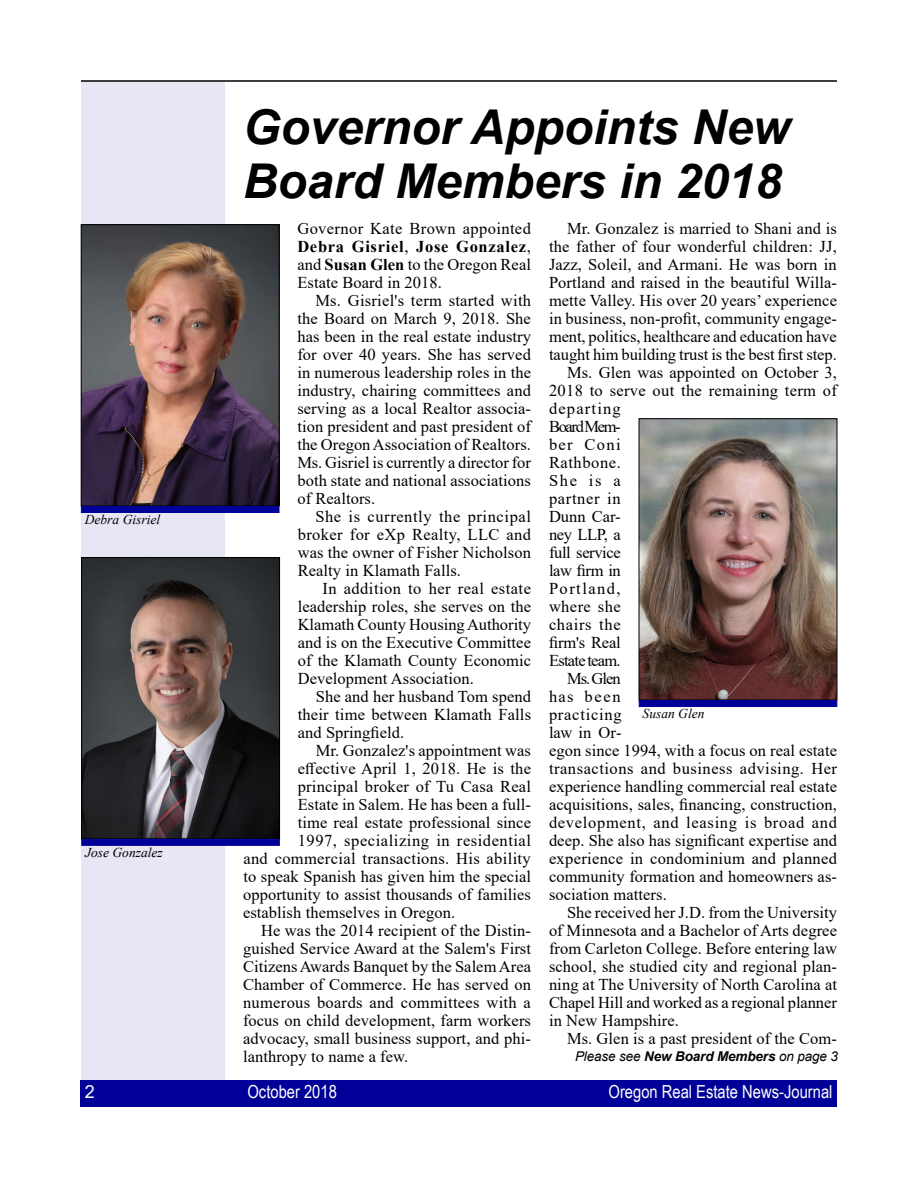
<style>
.page{position:relative;width:918px;height:1188px;background:#fff}
.page>*{position:absolute;margin:0;border:0;box-sizing:border-box;transform-origin:0 0}
.t1{font:italic 700 48px/54px "Arial";color:#000}
.t2{font:18px "Arial Narrow";color:#fff}
.t3{font:18px "Arial";color:#fff}
.t4{font:16.5px/18px "Times New Roman";letter-spacing:.005em;color:#000;text-align:justify}
.t5{font:16.5px "Times New Roman";letter-spacing:.03em;color:#000}
.t6{font:16.5px "Times New Roman";letter-spacing:.04em;color:#000}
.t7{font:16.5px "Times New Roman";letter-spacing:-.02em;color:#000}
.t8{font:16.5px "Times New Roman";letter-spacing:-.045em;color:#000}
.t9{font:16.5px "Times New Roman";letter-spacing:.045em;color:#000}
.t10{font:16.5px "Times New Roman";letter-spacing:.07em;color:#000}
.t11{font:16.5px "Times New Roman";letter-spacing:-.08em;color:#000}
.t12{font:16.5px "Times New Roman";letter-spacing:.035em;color:#000}
.t13{font:16.5px "Times New Roman";letter-spacing:.09em;color:#000}
.t14{font:16.5px "Times New Roman";letter-spacing:.025em;color:#000}
.t15{font:italic 13.5px "Times New Roman";color:#000}
.t16{font:italic 13.5px "Arial";letter-spacing:-.01em;color:#000}
.s1{font-weight:700}
</style>
<div class="page">
<div style="left:81px;top:81px;width:144px;height:1026px;background:#e6e6f5"></div>
<div style="left:80px;top:1080px;width:757px;height:27px;background:#009"></div>
<hr style="left:81px;top:80px;width:756px;height:2px;background:#000">
<img style="left:83px;top:227px;width:194px;height:277px">
<div style="left:81px;top:225px;width:198px;height:281px;border:1px solid #000"></div>
<div style="left:81px;top:506px;width:198px;height:7px;background:#009"></div>
<img style="left:83px;top:559px;width:195px;height:278px">
<div style="left:81px;top:557px;width:199px;height:282px;border:1px solid #000"></div>
<div style="left:81px;top:839px;width:199px;height:7px;background:#009;border:1px solid #009"></div>
<img style="left:641px;top:421px;width:194px;height:277px">
<div style="left:639px;top:419px;width:198px;height:281px;border:1px solid #000"></div>
<div style="left:639px;top:700px;width:198px;height:7px;background:#009"></div>
<p class="t15" style="left:85px;top:510px;width:77px">Debra Gisriel</p>
<p class="t15" style="left:85px;top:843px;width:79px">Jose Gonzalez</p>
<h1 class="t1" style="left:243px;top:102px;width:549px">Governor Appoints New<br>Board Members in 2018</h1>
<p class="t4" style="left:297px;top:219px;width:235px">Governor Kate Brown appointed <span class="s1">Debra Gisriel</span>, <span class="s1">Jose Gonzalez</span>, and <span class="s1">Susan Glen</span> to the Oregon Real Estate Board in 2018.</p>
<p class="t4" style="left:297px;top:291px;width:235px;text-indent:18px">Ms. Gisriel's term started with the Board on March 9, 2018. She has been in the real estate industry for over 40 years. She has served in numerous leadership roles in the industry, chairing committees and serving as a local Realtor associa&shy;tion president and past president of the Oregon Association of Realtors.<br>Ms. Gisriel is currently a director for both state and national associations of Realtors.</p>
<p class="t4" style="left:298px;top:507px;width:235px;text-indent:18px">She is currently the principal broker for eXp Realty, LLC and was the owner of Fisher Nicholson Realty in Klamath Falls.</p>
<p class="t4" style="left:298px;top:579px;width:235px;text-indent:25px">In addition to her real estate leadership roles, she serves on the Klamath County Housing Authority and is on the Executive Committee of the Klamath County Economic Development Association.</p>
<p class="t4" style="left:298px;top:687px;width:235px;text-indent:18px">She and her husband Tom spend their time between Klamath Falls and Springfield.</p>
<p class="t4" style="left:316px;top:741px;width:217px">Mr. Gonzalez's appointment was</p>
<p class="t4" style="left:298px;top:759px;width:235px">effective April 1, 2018. He is the</p>
<p class="t4" style="left:298px;top:777px;width:235px">principal broker of Tu Casa Real</p>
<p class="t4" style="left:298px;top:795px;width:235px">Estate in Salem. He has been a full-</p>
<p class="t4" style="left:298px;top:813px;width:235px">time real estate professional since</p>
<p class="t5" style="left:298px;top:829px;width:235px">1997, specializing in residential</p>
<p class="t4" style="left:243px;top:849px;width:289px">and commercial transactions. His ability</p>
<p class="t4" style="left:243px;top:867px;width:289px">to speak Spanish has given him the special</p>
<p class="t4" style="left:243px;top:885px;width:290px">opportunity to assist thousands of families</p>
<p class="t4" style="left:243px;top:903px;width:214px">establish themselves in Oregon.</p>
<p class="t4" style="left:261px;top:921px;width:272px">He was the 2014 recipient of the Distin-</p>
<p class="t4" style="left:243px;top:939px;width:290px">guished Service Award at the Salem's First</p>
<p class="t4" style="left:243px;top:957px;width:290px">Citizens Awards Banquet by the Salem Area</p>
<p class="t4" style="left:243px;top:975px;width:289px">Chamber of Commerce. He has served on</p>
<p class="t4" style="left:243px;top:993px;width:289px">numerous boards and committees with a</p>
<p class="t4" style="left:243px;top:1011px;width:290px">focus on child development, farm workers</p>
<p class="t4" style="left:243px;top:1029px;width:290px">advocacy, small business support, and phi-</p>
<p class="t4" style="left:243px;top:1047px;width:167px">lanthropy to name a few.</p>
<p class="t4" style="left:567px;top:219px;width:272px">Mr. Gonzalez is married to Shani and is</p>
<p class="t4" style="left:549px;top:237px;width:289px">the father of four wonderful children: JJ,</p>
<p class="t4" style="left:549px;top:255px;width:289px">Jazz, Soleil, and Armani. He was born in</p>
<p class="t4" style="left:549px;top:273px;width:290px">Portland and raised in the beautiful Willa-</p>
<p class="t4" style="left:549px;top:291px;width:290px">mette Valley. His over 20 years’ experience</p>
<p class="t4" style="left:549px;top:309px;width:290px">in business, non-profit, community engage-</p>
<p class="t4" style="left:549px;top:327px;width:289px">ment, politics, healthcare and education have</p>
<p class="t4" style="left:549px;top:345px;width:289px">taught him building trust is the best first step.</p>
<p class="t4" style="left:567px;top:363px;width:272px">Ms. Glen was appointed on October 3,</p>
<p class="t4" style="left:549px;top:381px;width:290px">2018 to serve out the remaining term of</p>
<p class="t10" style="left:549px;top:397px;width:73px">departing</p>
<p class="t11" style="left:549px;top:415px;width:73px">Board Mem-</p>
<p class="t4" style="left:549px;top:435px;width:73px">ber Coni</p>
<p class="t12" style="left:549px;top:451px;width:73px">Rathbone.</p>
<p class="t4" style="left:549px;top:471px;width:73px">She is a</p>
<p class="t6" style="left:549px;top:487px;width:73px">partner in</p>
<p class="t4" style="left:549px;top:507px;width:73px">Dunn Car-</p>
<p class="t4" style="left:549px;top:525px;width:73px">ney LLP, a</p>
<p class="t7" style="left:549px;top:541px;width:73px">full service</p>
<p class="t4" style="left:549px;top:561px;width:73px">law firm in</p>
<p class="t13" style="left:549px;top:577px;width:73px">Portland,</p>
<p class="t14" style="left:549px;top:595px;width:73px">where she</p>
<p class="t6" style="left:549px;top:613px;width:73px">chairs the</p>
<p class="t4" style="left:549px;top:633px;width:73px">firm's Real</p>
<p class="t8" style="left:549px;top:649px;width:73px">Estate team.</p>
<p class="t4" style="left:567px;top:669px;width:55px">Ms. Glen</p>
<p class="t4" style="left:549px;top:687px;width:73px">has been</p>
<p class="t9" style="left:549px;top:703px;width:74px">practicing</p>
<p class="t4" style="left:549px;top:723px;width:74px">law in Or-</p>
<p class="t4" style="left:549px;top:741px;width:290px">egon since 1994, with a focus on real estate</p>
<p class="t5" style="left:549px;top:757px;width:290px">transactions and business advising. Her</p>
<p class="t4" style="left:549px;top:777px;width:290px">experience handling commercial real estate</p>
<p class="t4" style="left:549px;top:795px;width:290px">acquisitions, sales, financing, construction,</p>
<p class="t6" style="left:549px;top:811px;width:290px">development, and leasing is broad and</p>
<p class="t4" style="left:549px;top:831px;width:290px">deep. She also has significant expertise and</p>
<p class="t4" style="left:549px;top:849px;width:290px">experience in condominium and planned</p>
<p class="t4" style="left:549px;top:867px;width:290px">community formation and homeowners as-</p>
<p class="t4" style="left:549px;top:885px;width:119px">sociation matters.</p>
<p class="t4" style="left:567px;top:903px;width:272px">She received her J.D. from the University</p>
<p class="t4" style="left:549px;top:921px;width:290px">of Minnesota and a Bachelor of Arts degree</p>
<p class="t4" style="left:549px;top:939px;width:290px">from Carleton College. Before entering law</p>
<p class="t4" style="left:549px;top:957px;width:290px">school, she studied city and regional plan-</p>
<p class="t4" style="left:549px;top:975px;width:290px">ning at The University of North Carolina at</p>
<p class="t4" style="left:549px;top:993px;width:289px">Chapel Hill and worked as a regional planner</p>
<p class="t4" style="left:549px;top:1011px;width:132px">in New Hampshire.</p>
<p class="t4" style="left:567px;top:1029px;width:272px">Ms. Glen is a past president of the Com-</p>
<p class="t16" style="left:575px;top:1047px;width:264px">Please see <span class="s1">New Board Members</span> on page 3</p>
<p class="t15" style="left:643px;top:704px;width:63px">Susan Glen</p>
<p class="t3" style="left:85px;top:1079px;width:12px">2</p>
<p class="t2" style="left:248px;top:1078px;width:91px">October 2018</p>
<p class="t2" style="left:609px;top:1078px;width:225px">Oregon Real Estate News-Journal</p>
</div>
